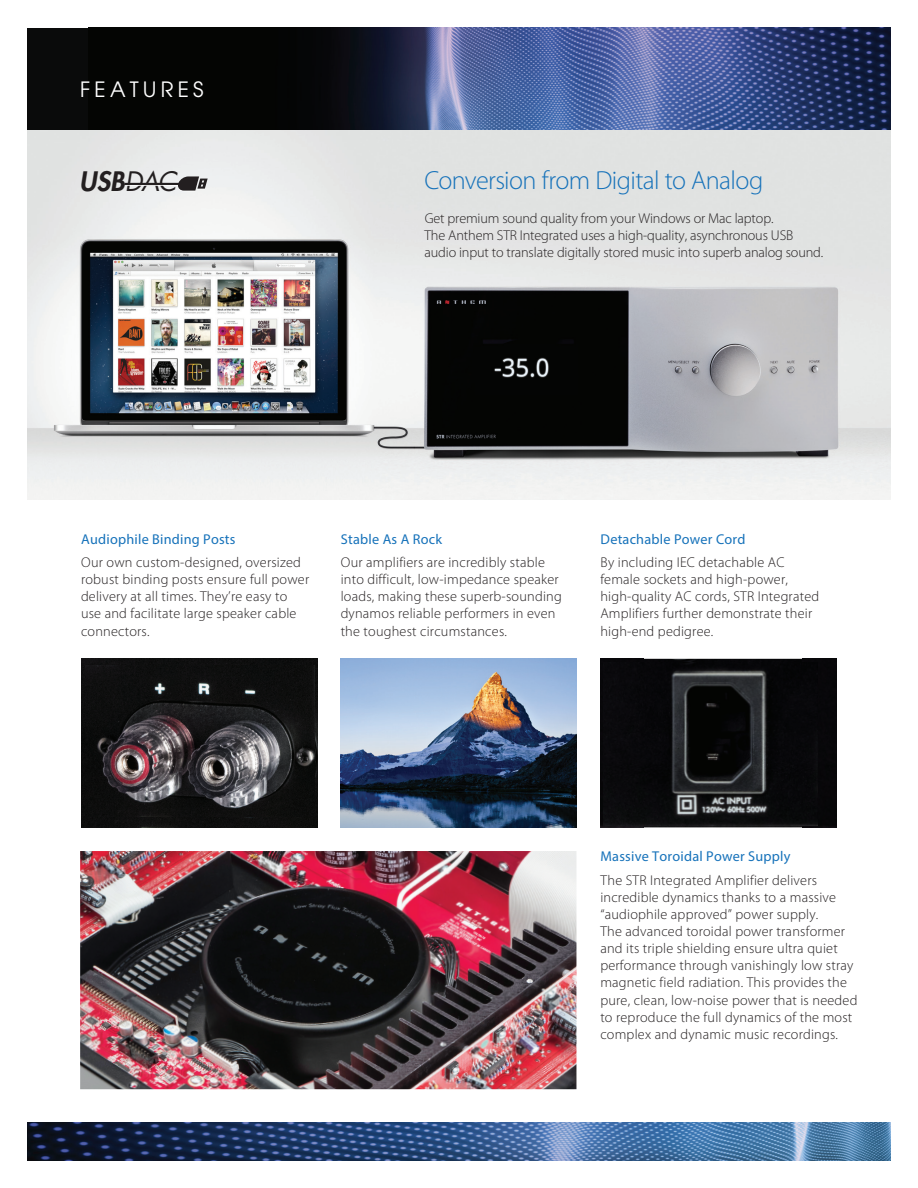
<style>
.page{position:relative;width:918px;height:1188px;background:#fff}
.page>*{position:absolute;margin:0;border:0;box-sizing:border-box;transform-origin:0 0}
.t1{font:300 26.25px "Myriad Pro";letter-spacing:-.025em;color:#1672ba}
.t2{font:italic 800 26.1px "Futura";color:#231f20}
.t3{font:21px "Avant Garde";letter-spacing:.2em;color:#fff}
.t4{font:300 14.25px/17.1px "Myriad Pro";letter-spacing:.015em;color:#231f20}
.t5{font:300 14.25px/17.1px "Myriad Pro";letter-spacing:-.01em;color:#231f20}
.t6{font:14.25px "Myriad Pro";letter-spacing:.015em;color:#1672ba}
.s1{font-weight:400}
</style>
<div class="page">
<img style="left:27px;top:130px;width:864px;height:370px">
<div style="left:27px;top:28px;width:864px;height:102px;background:#040503"></div>
<img style="left:353px;top:28px;width:538px;height:102px">
<img style="left:28px;top:1122px;width:863px;height:39px">
<svg style="left:124px;top:176px;width:84px;height:15px"></svg>
<div style="left:81px;top:659px;width:237px;height:168px;background:#0e0f0e"></div>
<img style="left:86px;top:666px;width:228px;height:150px">
<img style="left:340px;top:659px;width:237px;height:168px">
<img style="left:80px;top:851px;width:496px;height:238px">
<img style="left:600px;top:659px;width:44px;height:168px">
<div style="left:802px;top:659px;width:35px;height:168px;background:#070709"></div>
<img style="left:603px;top:663px;width:214px;height:163px">
<h3 class="t3" style="left:80px;top:77px;width:125px">FEATURES</h3>
<h2 class="t2" style="left:79px;top:164px;width:99px">USB<span class="s1">DAC</span></h2>
<h1 class="t1" style="left:424px;top:164px;width:341px">Conversion from Digital to Analog</h1>
<p class="t5" style="left:425px;top:209px;width:400px">Get premium sound quality from your Windows or Mac laptop.<br>The Anthem STR Integrated uses a high-quality, asynchronous USB audio input to translate digitally stored music into superb analog sound.</p>
<p class="t6" style="left:81px;top:530px;width:156px">Audiophile Binding Posts</p>
<p class="t4" style="left:81px;top:554px;width:230px">Our own custom-designed, oversized robust binding posts ensure full power delivery at all times. They’re easy to use and facilitate large speaker cable connectors.</p>
<p class="t6" style="left:341px;top:530px;width:103px">Stable As A Rock</p>
<p class="t4" style="left:341px;top:554px;width:223px">Our amplifiers are incredibly stable into difficult, low-impedance speaker loads, making these superb-sounding dynamos reliable performers in even the toughest circumstances.</p>
<p class="t6" style="left:601px;top:530px;width:146px">Detachable Power Cord</p>
<p class="t4" style="left:600px;top:554px;width:220px">By including IEC detachable AC female sockets and high-power, high-quality AC cords, STR Integrated<br>Amplifiers further demonstrate their high-end pedigree.</p>
<p class="t6" style="left:601px;top:848px;width:191px">Massive Toroidal Power Supply</p>
<p class="t4" style="left:600px;top:871px;width:259px">The STR Integrated Amplifier delivers incredible dynamics thanks to a massive “audiophile approved” power supply.<br>The advanced toroidal power transformer and its triple shielding ensure ultra quiet performance through vanishingly low stray magnetic field radiation. This provides the pure, clean, low-noise power that is needed to reproduce the full dynamics of the most complex and dynamic music recordings.</p>
</div>
